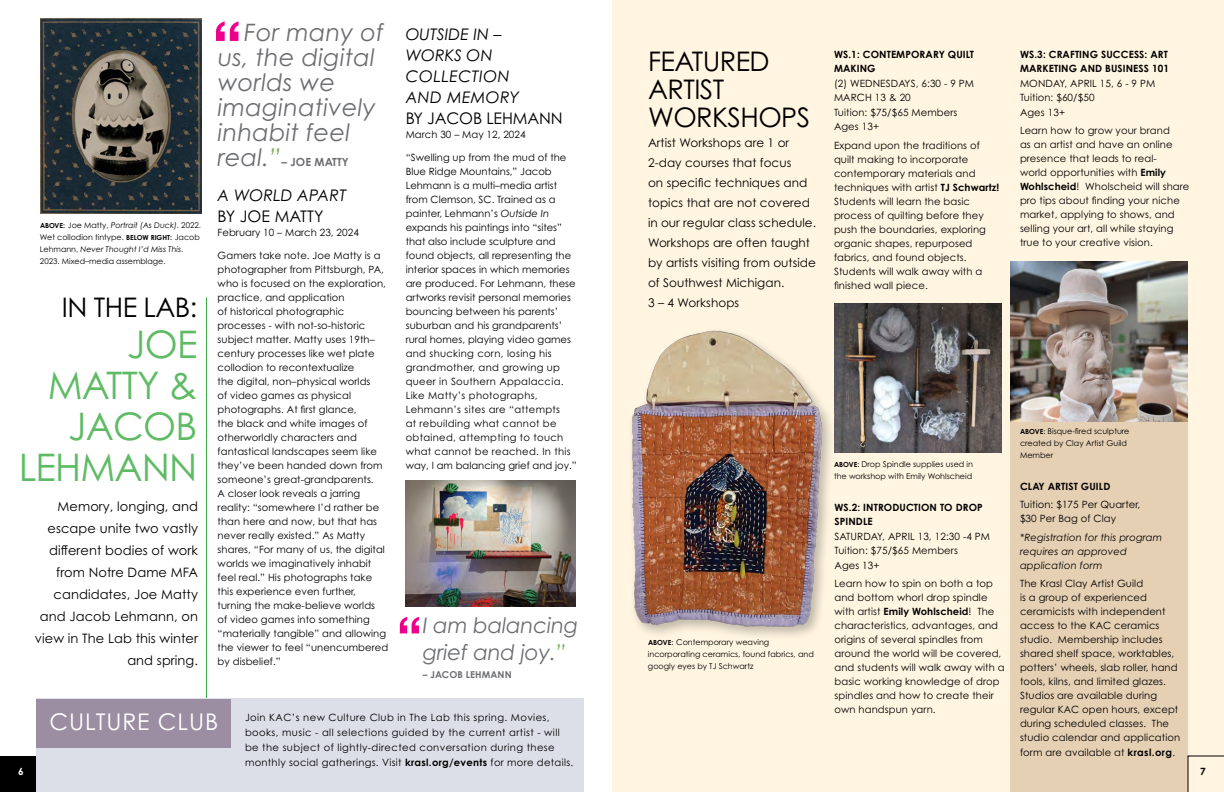
<style>
.page{position:relative;width:1224px;height:792px;background:#fff}
.page>*{position:absolute;margin:0;border:0;box-sizing:border-box;transform-origin:0 0}
.t1{font:38px/41px "Century Gothic Pro";letter-spacing:-.02em;color:#5ebb64;text-align:right}
.t2{font:27px/28px "Century Gothic Pro";letter-spacing:-.02em;color:#000}
.t3{font:italic 24px/25px "Century Gothic Pro";letter-spacing:.01em;color:#6d6e71}
.t4{font:23px "Century Gothic Pro";letter-spacing:.04em;color:#fff}
.t5{font:italic 21.4px/26.3px "Century Gothic Pro";letter-spacing:-.01em;color:#6d6e71}
.t6{font:italic 16px/21px "Century Gothic Pro";letter-spacing:.005em;color:#000}
.t7{font:16px "Century Gothic Pro";letter-spacing:-.01em;color:#000}
.t8{font:13px/22px "Century Gothic Pro";letter-spacing:.005em;color:#000;text-align:right}
.t9{font:12px/20px "Century Gothic Pro";letter-spacing:.005em;color:#000}
.t10{font:700 11.2px "Century Gothic Pro";letter-spacing:.01em;color:#6d6e71}
.t11{font:10px/14px "Century Gothic Pro";letter-spacing:.01em;color:#000}
.t12{font:10px/15px "Century Gothic Pro";letter-spacing:.04em;color:#000}
.t13{font:700 10px/14px "Century Gothic Pro";letter-spacing:.01em;color:#000}
.t14{font:italic 10px/14px "Century Gothic Pro";letter-spacing:.01em;color:#000}
.t15{font:700 10px "Century Gothic Pro";color:#fff}
.t16{font:700 9.5px "Century Gothic Pro";letter-spacing:.01em;color:#6d6e71}
.t17{font:8px/12px "Century Gothic Pro";color:#000}
.t18{font:7.9px/11.9px "Century Gothic Pro";color:#000}
.s1{font-weight:400;font-style:italic;font-size:24px}
.s2{font-weight:400;font-style:italic;font-size:24px;color:#82b15f}
.s3{font-style:italic}
.s4{font-weight:700}
.s5{font-weight:700;font-size:6.9px}
.s6{font-weight:700;font-size:7px}
.s7{color:#82b15f}
</style>
<div class="page">
<hr style="left:206px;top:297px;width:1px;height:409px;background:#41ad49">
<div style="left:612px;top:0;width:612px;height:792px;background:#fff5e1"></div>
<div style="left:1011px;top:261px;width:177px;height:531px;background:#e6d0b4"></div>
<div style="left:36px;top:699px;width:548px;height:93px;background:#dddfe8"></div>
<div style="left:36px;top:699px;width:195px;height:49px;background:#9b8ea2"></div>
<div style="left:0;top:756px;width:36px;height:36px;background:#000"></div>
<svg style="left:1188px;top:756px;width:36px;height:36px"></svg>
<img style="left:631px;top:330px;width:200px;height:306px">
<img style="left:40px;top:19px;width:161px;height:195px">
<img style="left:405px;top:481px;width:171px;height:125px">
<img style="left:834px;top:303px;width:168px;height:150px">
<img style="left:1011px;top:261px;width:177px;height:161px">
<svg style="left:216px;top:21px;width:23px;height:20px"></svg>
<svg style="left:400px;top:617px;width:19px;height:16px"></svg>
<h3 class="t3" style="left:218px;top:20px;width:168px;text-indent:26px">For many of us, the digital worlds we imaginatively inhabit feel</h3>
<p class="t10" style="left:218px;top:155px;width:133px"><span class="s1">real.</span><span class="s2">”</span>– JOE MATTY</p>
<h3 class="t6" style="left:406px;top:24px;width:115px">OUTSIDE IN –<br>WORKS ON<br>COLLECTION<br>AND MEMORY</h3>
<h3 class="t7" style="left:406px;top:108px;width:158px">BY JACOB LEHMANN</h3>
<p class="t11" style="left:406px;top:127px;width:121px">March 30 – May 12, 2024</p>
<p class="t11" style="left:406px;top:150px;width:172px">“Swelling up from the mud of the<br>Blue Ridge Mountains,” Jacob<br>Lehmann is a multi–media artist from Clemson, SC. Trained as a painter, Lehmann’s <span class="s3">Outside In </span>expands his paintings into “sites” that also include sculpture and found objects, all representing the interior spaces in which memories are produced. For Lehmann, these artworks revisit personal memories bouncing between his parents’ suburban and his grandparents’ rural homes, playing video games and shucking corn, losing his grandmother, and growing up queer in Southern Appalaccia.<br>Like Matty’s photographs,<br>Lehmann’s sites are “attempts<br>at rebuilding what cannot be obtained, attempting to touch what cannot be reached. In this way, I am balancing grief and joy.”</p>
<p class="t13" style="left:834px;top:47px;width:141px">WS.1: CONTEMPORARY QUILT<br>MAKING</p>
<p class="t11" style="left:834px;top:76px;width:142px;line-height:14.5px">(2) WEDNESDAYS, 6:30 - 9 PM<br>MARCH 13 &amp; 20<br>Tuition: $75/$65 Members<br>Ages 13+</p>
<p class="t11" style="left:834px;top:138px;width:167px">Expand upon the traditions of quilt making to incorporate contemporary materials and techniques with artist <span class="s4">TJ Schwartz!<br></span>Students will learn the basic process of quilting before they push the boundaries, exploring organic shapes, repurposed fabrics, and found objects.<br>Students will walk away with a finished wall piece.</p>
<p class="t13" style="left:1020px;top:47px;width:151px">WS.3: CRAFTING SUCCESS: ART<br>MARKETING AND BUSINESS 101</p>
<p class="t11" style="left:1020px;top:76px;width:137px;line-height:14.5px">MONDAY, APRIL 15, 6 - 9 PM<br>Tuition: $60/$50<br>Ages 13+</p>
<p class="t11" style="left:1020px;top:123px;width:171px">Learn how to grow your brand<br>as an artist and have an online presence that leads to real-<br>world opportunities with <span class="s4">Emily<br>Wohlscheid</span>! Wholscheid will share pro tips about finding your niche market, applying to shows, and selling your art, all while staying true to your creative vision.</p>
<h2 class="t2" style="left:648px;top:47px;width:164px">FEATURED<br>ARTIST<br>WORKSHOPS</h2>
<p class="t9" style="left:648px;top:132px;width:170px">Artist Workshops are 1 or<br>2-day courses that focus<br>on specific techniques and topics that are not covered in our regular class schedule.<br>Workshops are often taught by artists visiting from outside of Southwest Michigan.<br>3 – 4 Workshops</p>
<h3 class="t6" style="left:218px;top:184px;width:130px">A WORLD APART</h3>
<h3 class="t7" style="left:218px;top:206px;width:107px">BY JOE MATTY</h3>
<p class="t11" style="left:218px;top:225px;width:143px">February 10 – March 23, 2024</p>
<p class="t11" style="left:218px;top:248px;width:172px">Gamers take note. Joe Matty is a photographer from Pittsburgh, PA, who is focused on the exploration, practice, and application<br>of historical photographic processes - with not-so-historic subject matter. Matty uses 19th– century processes like wet plate collodion to recontextualize<br>the digital, non–physical worlds<br>of video games as physical photographs. At first glance,<br>the black and white images of otherworldly characters and fantastical landscapes seem like they’ve been handed down from someone’s great-grandparents.<br>A closer look reveals a jarring reality: “somewhere I’d rather be than here and now, but that has never really existed.” As Matty shares, “For many of us, the digital worlds we imaginatively inhabit feel real.” His photographs take this experience even further, turning the make-believe worlds<br>of video games into something “materially tangible” and allowing the viewer to feel “unencumbered by disbelief.”</p>
<p class="t18" style="left:40px;top:219px;width:163px"><span class="s5">ABOVE:</span> Joe Matty, <span class="s3">Portrait (As Duck)</span>. 2022.<br>Wet collodion tintype. <span class="s5">BELOW RIGHT:</span> Jacob Lehmann, <span class="s3">Never Thought I’d Miss This</span>.<br>2023. Mixed–media assemblage.</p>
<h2 class="t2" style="left:62px;top:293px;width:137px">IN THE LAB:</h2>
<h1 class="t1" style="left:19px;top:323px;width:180px">JOE<br>MATTY &amp;<br>JACOB<br>LEHMANN</h1>
<p class="t17" style="left:1020px;top:425px;width:111px"><span class="s6">ABOVE:</span> Bisque-fired sculpture created by Clay Artist Guild<br>Member</p>
<p class="t17" style="left:834px;top:458px;width:141px"><span class="s6">ABOVE:</span> Drop Spindle supplies used in the workshop with Emily Wohlscheid</p>
<p class="t13" style="left:1020px;top:479px;width:92px">CLAY ARTIST GUILD</p>
<p class="t11" style="left:1020px;top:497px;width:122px">Tuition: $175 Per Quarter, $30 Per Bag of Clay</p>
<p class="t14" style="left:1020px;top:530px;width:144px">*Registration for this program requires an approved application form</p>
<p class="t11" style="left:1020px;top:576px;width:162px">The Krasl Clay Artist Guild<br>is a group of experienced ceramicists with independent access to the KAC ceramics studio. Membership includes shared shelf space, worktables, potters’ wheels, slab roller, hand tools, kilns, and limited glazes.<br>Studios are available during regular KAC open hours, except during scheduled classes. The studio calendar and application</p>
<p class="t11" style="left:1020px;top:745px;width:157px">form are available at <span class="s4">krasl.org</span>.</p>
<h3 class="t8" style="left:35px;top:495px;width:165px">Memory, longing, and escape unite two vastly different bodies of work from Notre Dame MFA candidates, Joe Matty and Jacob Lehmann, on view in The Lab this winter and spring.</h3>
<p class="t13" style="left:834px;top:501px;width:150px">WS.2: INTRODUCTION TO DROP<br>SPINDLE</p>
<p class="t11" style="left:834px;top:529px;width:157px;line-height:14.5px">SATURDAY, APRIL 13, 12:30 -4 PM<br>Tuition: $75/$65 Members<br>Ages 13+</p>
<p class="t11" style="left:834px;top:577px;width:172px">Learn how to spin on both a top and bottom whorl drop spindle with artist <span class="s4">Emily Wohlscheid</span>! The characteristics, advantages, and origins of several spindles from around the world will be covered, and students will walk away with a basic working knowledge of drop spindles and how to create their own handspun yarn.</p>
<h3 class="t5" style="left:423px;top:613px;width:157px">I am balancing grief and joy.<span class="s7">”</span></h3>
<p class="t16" style="left:423px;top:668px;width:90px">– JACOB LEHMANN</p>
<p class="t17" style="left:648px;top:636px;width:167px"><span class="s6">ABOVE:</span> Contemporary weaving incorporating ceramics, found fabrics, and googly eyes by TJ Schwartz</p>
<h3 class="t4" style="left:50px;top:707px;width:170px">CULTURE CLUB</h3>
<p class="t12" style="left:245px;top:710px;width:330px">Join KAC’s new Culture Club in The Lab this spring. Movies, books, music - all selections guided by the current artist - will be the subject of lightly-directed conversation during these monthly social gatherings. Visit <span class="s4">krasl.org/events</span> for more details.</p>
<p class="t15" style="left:18px;top:765px;width:7px">6</p>
<p class="t13" style="left:1200px;top:764px;width:7px">7</p>
</div>
